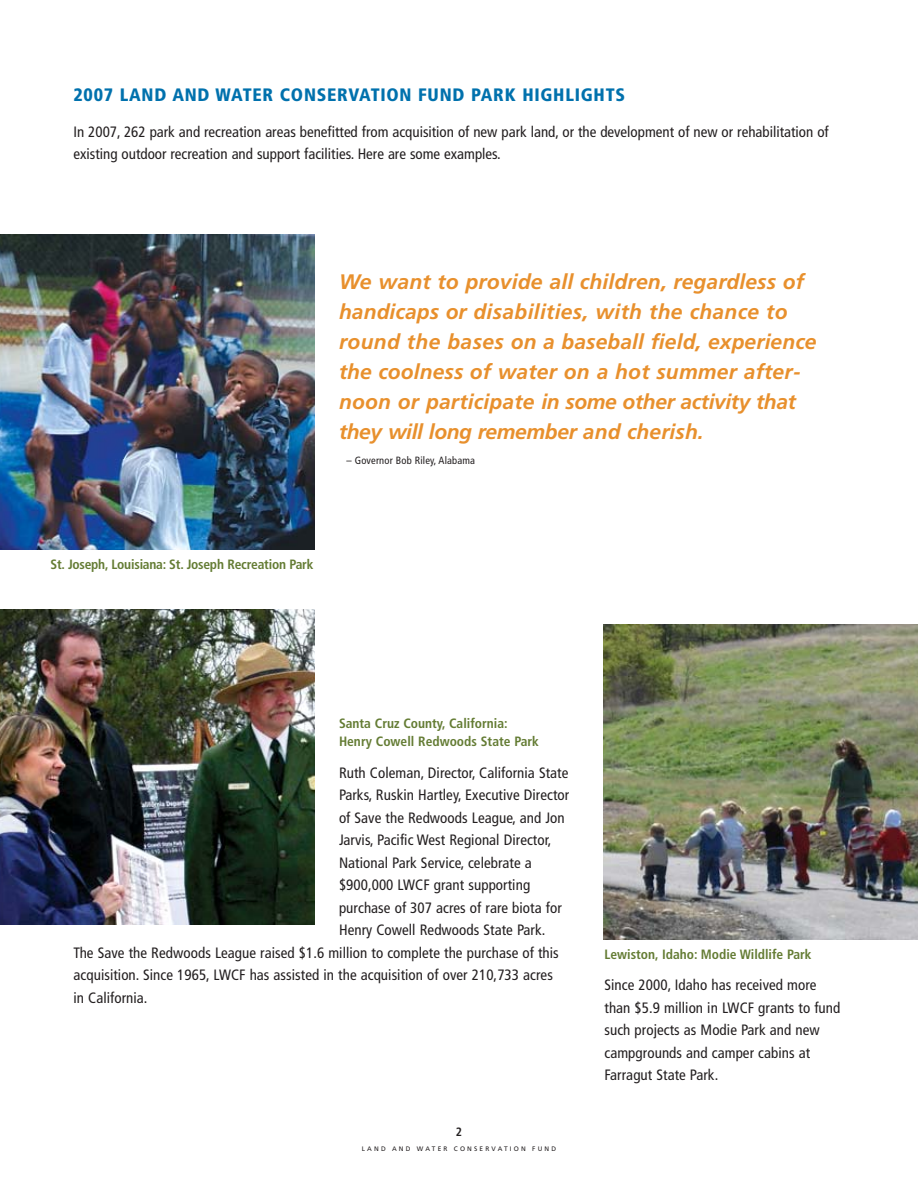
<style>
.page{position:relative;width:918px;height:1188px;background:#fff}
.page>*{position:absolute;margin:0;border:0;box-sizing:border-box;transform-origin:0 0}
.t1{font:italic 700 21px/30px "Frutiger";letter-spacing:.005em;color:#e8902d}
.t2{font:900 condensed 18px "Frutiger";letter-spacing:.04em;color:#0071ad}
.t3{font:condensed 15px/22.5px "Frutiger";letter-spacing:.005em;color:#231f20}
.t4{font:700 condensed 13.5px/18px "Frutiger";color:#647c34}
.t5{font:700 condensed 12px "Frutiger";color:#231f20}
.t6{font:condensed 10.5px "Frutiger";letter-spacing:.015em;color:#231f20}
.t7{font:6.45px "Frutiger";letter-spacing:.335em;color:#231f20}
</style>
<div class="page">
<img style="left:0;top:235px;width:315px;height:315px">
<img style="left:0;top:610px;width:315px;height:315px">
<img style="left:603px;top:625px;width:315px;height:315px">
<p class="t2" style="left:74px;top:87px;width:553px">2007 LAND AND WATER CONSERVATION FUND PARK HIGHLIGHTS</p>
<p class="t3" style="left:74px;top:121px;width:757px">In 2007, 262 park and recreation areas benefitted from acquisition of new park land, or the development of new or rehabilitation of existing outdoor recreation and support facilities. Here are some examples.</p>
<p class="t1" style="left:339px;top:268px;width:479px">We want to provide all children, regardless of handicaps or disabilities, with the chance to round the bases on a baseball field, experience the coolness of water on a hot summer after&shy;noon or participate in some other activity that they will long remember and cherish.</p>
<p class="t6" style="left:346px;top:456px;width:130px">– Governor Bob Riley, Alabama</p>
<p class="t4" style="left:51px;top:556px;width:264px">St. Joseph, Louisiana: St. Joseph Recreation Park</p>
<p class="t4" style="left:339px;top:716px;width:201px">Santa Cruz County, California:<br>Henry Cowell Redwoods State Park</p>
<p class="t3" style="left:339px;top:762px;width:231px">Ruth Coleman, Director, California State</p>
<p class="t3" style="left:339px;top:785px;width:232px">Parks, Ruskin Hartley, Executive Director</p>
<p class="t3" style="left:339px;top:807px;width:227px">of Save the Redwoods League, and Jon</p>
<p class="t3" style="left:339px;top:830px;width:214px">Jarvis, Pacific West Regional Director,</p>
<p class="t3" style="left:339px;top:852px;width:194px">National Park Service, celebrate a</p>
<p class="t3" style="left:339px;top:875px;width:193px">$900,000 LWCF grant supporting</p>
<p class="t3" style="left:339px;top:897px;width:224px">purchase of 307 acres of rare biota for</p>
<p class="t3" style="left:339px;top:920px;width:208px">Henry Cowell Redwoods State Park.</p>
<p class="t3" style="left:74px;top:942px;width:487px">The Save the Redwoods League raised $1.6 million to complete the purchase of this</p>
<p class="t3" style="left:74px;top:965px;width:481px">acquisition. Since 1965, LWCF has assisted in the acquisition of over 210,733 acres</p>
<p class="t3" style="left:74px;top:987px;width:76px">in California.</p>
<p class="t5" style="left:456px;top:1126px;width:8px">2</p>
<p class="t7" style="left:362px;top:1146px;width:196px">LAND AND WATER CONSERVATION FUND</p>
<p class="t4" style="left:604px;top:946px;width:209px">Lewiston, Idaho: Modie Wildlife Park</p>
<p class="t3" style="left:604px;top:975px;width:237px">Since 2000, Idaho has received more than $5.9 million in LWCF grants to fund such projects as Modie Park and new campgrounds and camper cabins at<br>Farragut State Park.</p>
</div>
